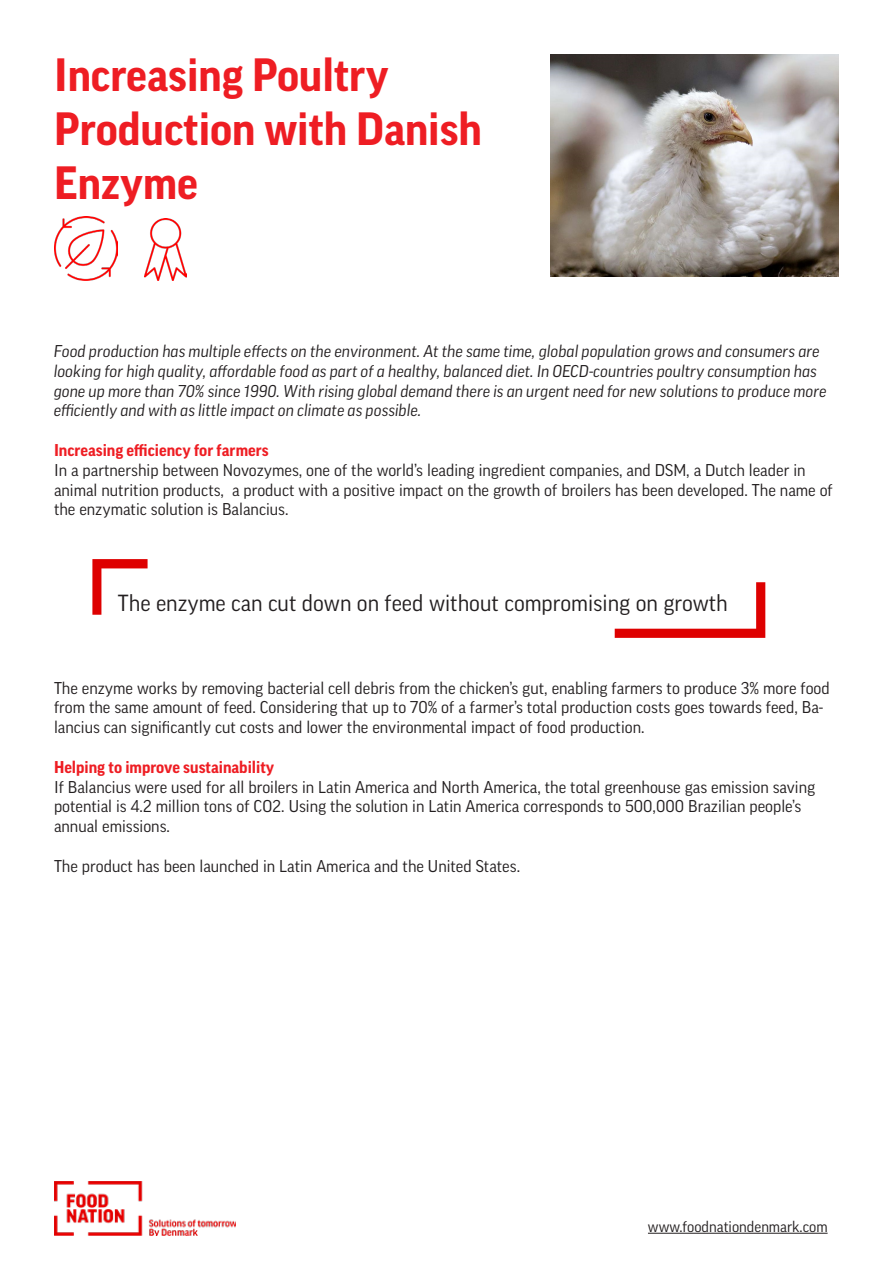
<style>
.page{position:relative;width:893px;height:1263px;background:#fff}
.page>*{position:absolute;margin:0;border:0;box-sizing:border-box;transform-origin:0 0}
.t1{font:700 45px "Good Pro";color:#ee1d23}
.t2{font:22.5px "Good Pro";color:#231f20}
.t3{font:16.5px/19.8px "Good Pro";color:#231f20}
.t4{font:italic 16.5px/19.8px "Good Pro";color:#231f20}
.t5{font:700 16.5px "Good Pro";color:#ee1d23}
.t6{font:15px "Good Pro";color:#231f20}
</style>
<div class="page">
<img style="left:54px;top:1182px;width:181px;height:54px">
<img style="left:550px;top:54px;width:289px;height:222px">
<hr style="left:648px;top:1233px;width:180px;height:1px;background:#231f20">
<img style="left:145px;top:218px;width:41px;height:62px">
<img style="left:54px;top:217px;width:63px;height:63px">
<svg style="left:615px;top:582px;width:150px;height:56px"></svg>
<svg style="left:92px;top:559px;width:56px;height:56px"></svg>
<p class="t1" style="left:54px;top:49px;width:336px">Increasing Poultry</p>
<p class="t1" style="left:54px;top:103px;width:429px">Production with Danish</p>
<p class="t1" style="left:54px;top:157px;width:145px">Enzyme</p>
<p class="t4" style="left:54px;top:341px;width:774px">Food production has multiple effects on the environment. At the same time, global population grows and consumers are looking for high quality, affordable food as part of a healthy, balanced diet. In OECD-countries poultry consumption has gone up more than 70% since 1990. With rising global demand there is an urgent need for new solutions to produce more efficiently and with as little impact on climate as possible.</p>
<p class="t5" style="left:54px;top:441px;width:216px">Increasing efficiency for farmers</p>
<p class="t3" style="left:54px;top:460px;width:780px">In a partnership between Novozymes, one of the world’s leading ingredient companies, and DSM, a Dutch leader in animal nutrition products, a product with a positive impact on the growth of broilers has been developed. The name of the enzymatic solution is Balancius.</p>
<p class="t2" style="left:118px;top:590px;width:611px">The enzyme can cut down on feed without compromising on growth</p>
<p class="t3" style="left:54px;top:678px;width:777px">The enzyme works by removing bacterial cell debris from the chicken’s gut, enabling farmers to produce 3% more food from the same amount of feed. Considering that up to 70% of a farmer’s total production costs goes towards feed, Ba&shy;lancius can significantly cut costs and lower the environmental impact of food production.</p>
<p class="t5" style="left:54px;top:757px;width:222px">Helping to improve sustainability</p>
<p class="t3" style="left:54px;top:777px;width:763px">If Balancius were used for all broilers in Latin America and North America, the total greenhouse gas emission saving potential is 4.2 million tons of CO2. Using the solution in Latin America corresponds to 500,000 Brazilian people’s annual emissions.</p>
<p class="t3" style="left:54px;top:856px;width:468px">The product has been launched in Latin America and the United States.</p>
<p class="t6" style="left:648px;top:1218px;width:181px">www.foodnationdenmark.com</p>
</div>
